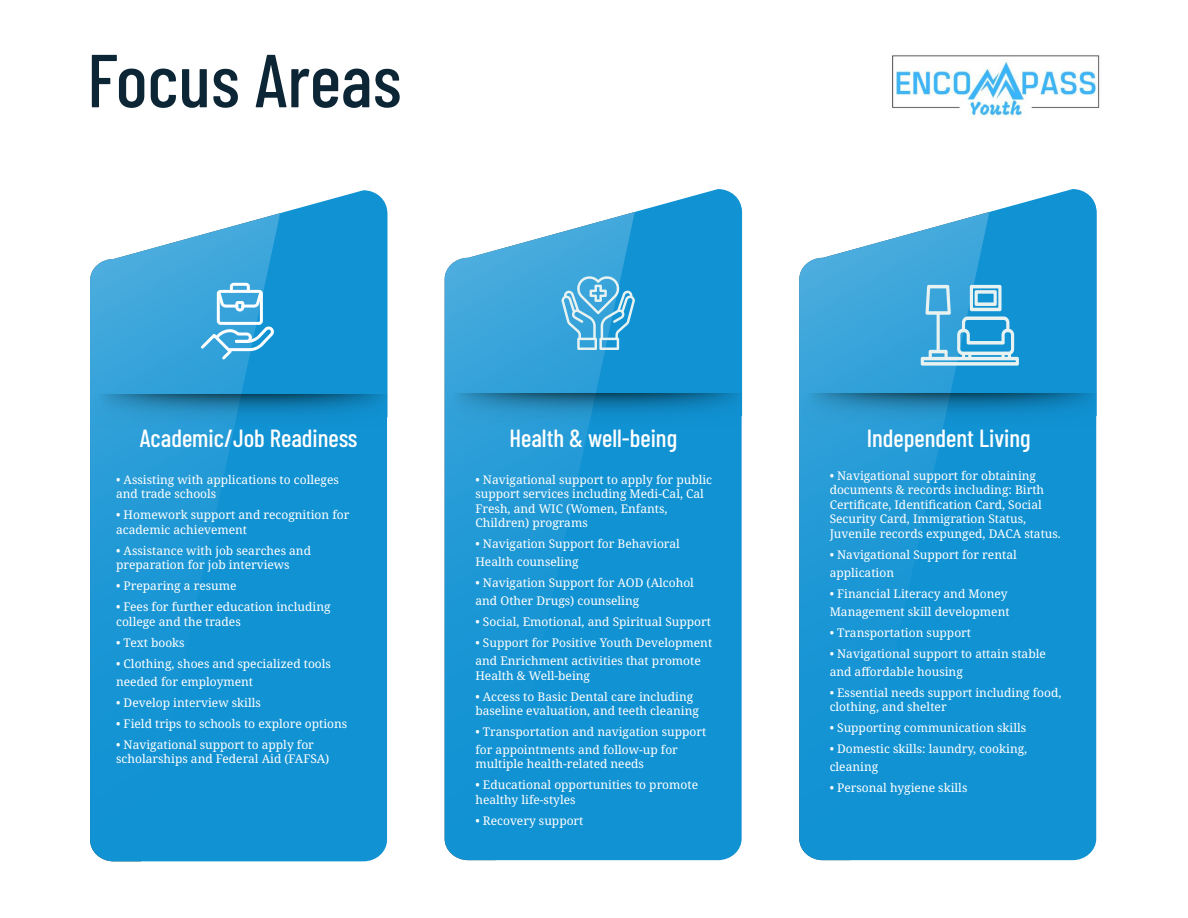
<style>
.page{position:relative;width:1188px;height:918px;background:#fff}
.page>*{position:absolute;margin:0;border:0;box-sizing:border-box;transform-origin:0 0}
.t1{font:500 74.85px "Barlow Condensed";color:#0c2636}
.t2{font:500 24.75px "Barlow Condensed";color:#fff}
.t3{font:12px/14.4px "Noto Serif";color:#fff}
</style>
<div class="page">
<img style="left:892px;top:55px;width:208px;height:62px">
<div style="left:280px;top:190px;width:107px;height:671px;background:#1192d3"></div>
<div style="left:280px;top:192px;width:107px;height:203px;background:#1192d3"></div>
<svg style="left:90px;top:213px;width:190px;height:648px;background:#289cd7"></svg>
<svg style="left:90px;top:395px;width:297px;height:43px;background:#1c8cc5"></svg>
<div style="left:635px;top:189px;width:107px;height:671px;background:#1192d3"></div>
<div style="left:635px;top:191px;width:107px;height:203px;background:#1192d3"></div>
<svg style="left:445px;top:212px;width:190px;height:648px;background:#289cd7"></svg>
<svg style="left:444px;top:394px;width:298px;height:43px;background:#1c8dc5"></svg>
<div style="left:989px;top:189px;width:107px;height:671px;background:#1192d3"></div>
<div style="left:989px;top:191px;width:108px;height:225px;background:#1192d3"></div>
<svg style="left:799px;top:212px;width:190px;height:648px;background:#299cd7"></svg>
<svg style="left:799px;top:394px;width:297px;height:43px;background:#1c8cc5"></svg>
<svg style="left:921px;top:285px;width:98px;height:81px;background:#61b6de"></svg>
<svg style="left:198px;top:324px;width:79px;height:38px;background:#4faede"></svg>
<div style="left:217px;top:290px;width:46px;height:35px;border:3px solid #fff;border-radius:2px"></div>
<svg style="left:215px;top:281px;width:50px;height:32px"></svg>
<svg style="left:562px;top:275px;width:73px;height:75px;background:#5bb3de"></svg>
<h1 class="t1" style="left:87px;top:27px;width:316px">Focus Areas</h1>
<h2 class="t2" style="left:140px;top:420px;width:219px">Academic/Job Readiness</h2>
<p class="t3" style="left:116px;top:473px;width:224px">• Assisting with applications to colleges and trade schools</p>
<p class="t3" style="left:116px;top:508px;width:235px">• Homework support and recognition for academic achievement</p>
<p class="t3" style="left:116px;top:544px;width:196px">• Assistance with job searches and preparation for job interviews</p>
<p class="t3" style="left:116px;top:579px;width:122px">• Preparing a resume</p>
<p class="t3" style="left:116px;top:600px;width:216px">• Fees for further education including college and the trades</p>
<p class="t3" style="left:116px;top:635px;width:70px">• Text books</p>
<p class="t3" style="left:116px;top:655px;width:216px;line-height:18px">• Clothing, shoes and specialized tools needed for employment</p>
<p class="t3" style="left:116px;top:695px;width:146px">• Develop interview skills</p>
<p class="t3" style="left:116px;top:716px;width:233px">• Field trips to schools to explore options</p>
<p class="t3" style="left:116px;top:737px;width:215px">• Navigational support to apply for scholarships and Federal Aid (FAFSA)</p>
<h2 class="t2" style="left:510px;top:420px;width:169px">Health &amp; well-being</h2>
<p class="t3" style="left:475px;top:473px;width:238px">• Navigational support to apply for public support services including Medi-Cal, Cal Fresh, and WIC (Women, Enfants, Children) programs</p>
<p class="t3" style="left:475px;top:535px;width:206px;line-height:18px">• Navigation Support for Behavioral<br>Health counseling</p>
<p class="t3" style="left:475px;top:574px;width:220px;line-height:18px">• Navigation Support for AOD (Alcohol and Other Drugs) counseling</p>
<p class="t3" style="left:475px;top:615px;width:237px">• Social, Emotional, and Spiritual Support</p>
<p class="t3" style="left:475px;top:634px;width:238px;line-height:18px">• Support for Positive Youth Development and Enrichment activities that promote</p>
<p class="t3" style="left:475px;top:668px;width:116px">Health &amp; Well-being</p>
<p class="t3" style="left:475px;top:689px;width:225px">• Access to Basic Dental care including baseline evaluation, and teeth cleaning</p>
<p class="t3" style="left:475px;top:723px;width:232px;line-height:18px">• Transportation and navigation support for appointments and follow-up for</p>
<p class="t3" style="left:475px;top:757px;width:170px">multiple health-related needs</p>
<p class="t3" style="left:475px;top:778px;width:224px">• Educational opportunities to promote healthy life-styles</p>
<p class="t3" style="left:475px;top:814px;width:110px">• Recovery support</p>
<h2 class="t2" style="left:867px;top:420px;width:165px">Independent Living</h2>
<p class="t3" style="left:830px;top:469px;width:233px">• Navigational support for obtaining documents &amp; records including: Birth Certificate, Identification Card, Social Security Card, Immigration Status, Juvenile records expunged, DACA status.</p>
<p class="t3" style="left:830px;top:546px;width:189px;line-height:18px">• Navigational Support for rental application</p>
<p class="t3" style="left:830px;top:585px;width:181px;line-height:18px">• Financial Literacy and Money<br>Management skill development</p>
<p class="t3" style="left:830px;top:625px;width:143px">• Transportation support</p>
<p class="t3" style="left:830px;top:645px;width:218px;line-height:18px">• Navigational support to attain stable and affordable housing</p>
<p class="t3" style="left:830px;top:685px;width:233px">• Essential needs support including food, clothing, and shelter</p>
<p class="t3" style="left:830px;top:721px;width:198px">• Supporting communication skills</p>
<p class="t3" style="left:830px;top:740px;width:199px;line-height:18px">• Domestic skills: laundry, cooking, cleaning</p>
<p class="t3" style="left:830px;top:781px;width:139px">• Personal hygiene skills</p>
</div>
